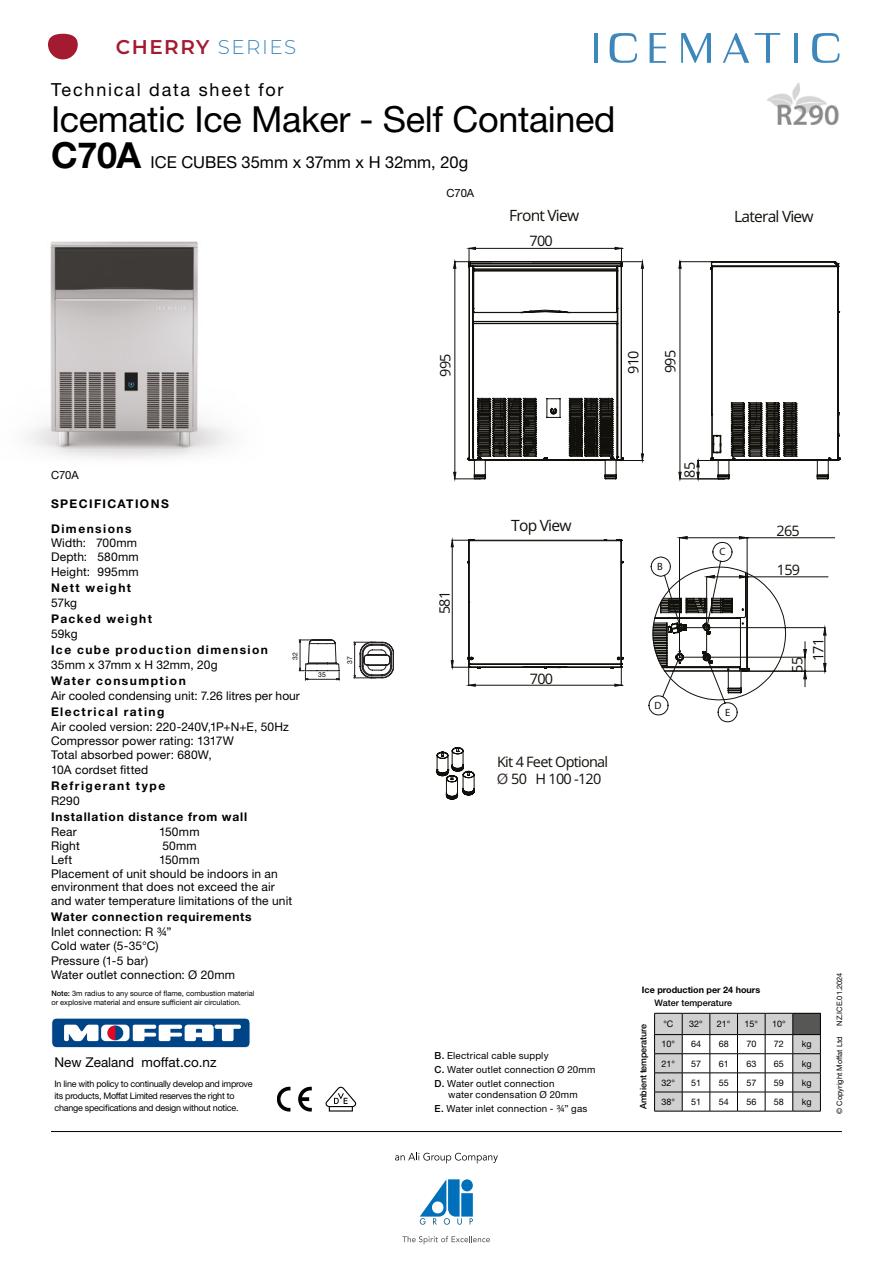
<style>
.page{position:relative;width:893px;height:1263px;background:#fff}
.page>*{position:absolute;margin:0;border:0;box-sizing:border-box;transform-origin:0 0}
.t1{font:36px "Helvetica Neue LT Std";letter-spacing:-.01em;color:#000}
.t2{font:600 19.95px "Montserrat";letter-spacing:.075em;color:#a41a30}
.t3{font:18px "Helvetica Neue LT Std";letter-spacing:.095em;color:#000}
.t4{font:16.5px "Helvetica Neue LT Std";color:#000}
.t5{font:15.45px "Open Sans";letter-spacing:-.05em;color:#12100b}
.t6{font:14.4px/17.2px "Open Sans";letter-spacing:-.05em;color:#12100b}
.t7{font:13.5px "Helvetica Neue LT Std";color:#000}
.t8{font:12px/14.4px "Helvetica Neue LT Std";letter-spacing:.01em;color:#000}
.t9{font:700 12px/24.5px "Helvetica Neue LT Std";letter-spacing:.12em;color:#000}
.t10{font:700 12px "Helvetica Neue LT Std";letter-spacing:.07em;color:#000}
.t11{font:700 12px "Helvetica Neue LT Std";letter-spacing:.065em;color:#000}
.t12{font:11.25px "Helvetica Neue LT Std";letter-spacing:-.01em;color:#000}
.t13{font:10.5px "Myriad Pro";color:#12100b}
.t14{font:9.75px/13.8px "Helvetica Neue LT Std";letter-spacing:.02em;color:#000}
.t15{font:9px/12px "Helvetica Neue LT Std";letter-spacing:-.03em;color:#000}
.t16{font:700 9px "Helvetica Neue LT Std";color:#000}
.t17{font:500 9px "Helvetica Neue LT Std";letter-spacing:-.02em;color:#000}
.t18{font:500 9px "Helvetica Neue LT Std";color:#000}
.t19{font:7.5px/9px "Helvetica Neue LT Std";color:#000}
.t20{font:6.75px "Helvetica Neue";color:#000}
.s1{font-weight:300;color:#3e87bb}
.s2{font-weight:700;font-size:36px}
.s3{font-weight:500}
.s4{font-family:"Helvetica Neue LT Std";color:#372f2d}
</style>
<div class="page">
<svg style="left:648px;top:687px;width:100px;height:35px"></svg>
<svg style="left:451px;top:247px;width:388px;height:440px"></svg>
<svg style="left:437px;top:747px;width:38px;height:53px"></svg>
<img style="left:28px;top:241px;width:202px;height:218px">
<svg style="left:48px;top:34px;width:30px;height:25px"></svg>
<svg style="left:402px;top:1236px;width:88px;height:8px"></svg>
<div style="left:461px;top:1179px;width:12px;height:12px;background:#0070ba;border-radius:50%"></div>
<div style="left:461px;top:1193px;width:12px;height:23px;background:#0070ba"></div>
<svg style="left:420px;top:1179px;width:42px;height:46px"></svg>
<svg style="left:470px;top:1218px;width:3px;height:6px"></svg>
<svg style="left:395px;top:1152px;width:103px;height:11px"></svg>
<hr style="left:51px;top:1131px;width:791px;height:1px;background:#000">
<svg style="left:51px;top:1018px;width:199px;height:30px"></svg>
<svg style="left:298px;top:1087px;width:14px;height:24px"></svg>
<svg style="left:277px;top:1087px;width:13px;height:24px"></svg>
<svg style="left:326px;top:1087px;width:30px;height:24px"></svg>
<svg style="left:609px;top:33px;width:28px;height:30px"></svg>
<svg style="left:812px;top:33px;width:27px;height:30px"></svg>
<hr style="left:594px;top:33px;width:4px;height:30px;background:#3e87bb">
<hr style="left:794px;top:33px;width:4px;height:30px;background:#3e87bb">
<svg style="left:650px;top:33px;width:16px;height:30px"></svg>
<svg style="left:681px;top:33px;width:30px;height:30px"></svg>
<svg style="left:723px;top:33px;width:26px;height:30px"></svg>
<svg style="left:755px;top:33px;width:25px;height:30px"></svg>
<svg style="left:654px;top:1013px;width:167px;height:99px"></svg>
<svg style="left:299px;top:640px;width:41px;height:40px"></svg>
<svg style="left:354px;top:641px;width:40px;height:38px"></svg>
<img style="left:767px;top:83px;width:72px;height:42px">
<h2 class="t2" style="left:116px;top:32px;width:182px">CHERRY <span class="s1">SERIES</span></h2>
<h3 class="t3" style="left:51px;top:79px;width:234px">Technical data sheet for</h3>
<h1 class="t1" style="left:51px;top:97px;width:566px">Icematic Ice Maker - Self Contained</h1>
<h3 class="t4" style="left:51px;top:152px;width:419px"><span class="s2">C70A</span> ICE CUBES 35mm x 37mm x H 32mm, 20g</h3>
<p class="t12" style="left:446px;top:187px;width:29px">C70A</p>
<p class="t5" style="left:509px;top:205px;width:71px">Front View</p>
<p class="t5" style="left:734px;top:205px;width:81px">Lateral View</p>
<p class="t6" style="left:529px;top:231px;width:25px">700</p>
<p class="t12" style="left:51px;top:468px;width:29px">C70A</p>
<p class="t9" style="left:51px;top:491px;width:119px">SPECIFICATIONS<br>Dimensions</p>
<p class="t8" style="left:51px;top:535px;width:89px">Width: 700mm<br>Depth: 580mm<br>Height: 995mm</p>
<p class="t9" style="left:51px;top:576px;width:82px">Nett weight</p>
<p class="t8" style="left:51px;top:595px;width:28px">57kg</p>
<p class="t9" style="left:51px;top:606px;width:102px">Packed weight</p>
<p class="t8" style="left:51px;top:626px;width:28px">59kg</p>
<p class="t9" style="left:51px;top:637px;width:219px">Ice cube production dimension</p>
<p class="t8" style="left:51px;top:657px;width:168px">35mm x 37mm x H 32mm, 20g</p>
<p class="t9" style="left:51px;top:668px;width:136px">Water consumption</p>
<p class="t8" style="left:51px;top:688px;width:250px">Air cooled condensing unit: 7.26 litres per hour</p>
<p class="t9" style="left:51px;top:699px;width:115px">Electrical rating</p>
<p class="t8" style="left:51px;top:719px;width:239px">Air cooled version: 220-240V,1P+N+E, 50Hz<br>Compressor power rating: 1317W<br>Total absorbed power: 680W,<br>10A cordset fitted</p>
<p class="t9" style="left:51px;top:773px;width:116px">Refrigerant type</p>
<p class="t8" style="left:51px;top:793px;width:30px">R290</p>
<p class="t10" style="left:51px;top:809px;width:198px">Installation distance from wall</p>
<p class="t8" style="left:51px;top:824px;width:27px">Rear</p>
<p class="t8" style="left:159px;top:824px;width:42px">150mm</p>
<p class="t8" style="left:51px;top:838px;width:30px">Right</p>
<p class="t8" style="left:162px;top:838px;width:36px">50mm</p>
<p class="t8" style="left:51px;top:853px;width:23px">Left</p>
<p class="t20" style="left:290px;top:660px;width:9px;rotate:-90deg">32</p>
<p class="t8" style="left:51px;top:853px;width:243px;line-height:13.5px;text-indent:108px">150mm<br>Placement of unit should be indoors in an environment that does not exceed the air and water temperature limitations of the unit</p>
<p class="t11" style="left:51px;top:910px;width:202px">Water connection requirements</p>
<p class="t8" style="left:51px;top:924px;width:185px">Inlet connection: R ¾”<br>Cold water (5-35°C)<br>Pressure (1-5 bar)<br>Water outlet connection: Ø 20mm</p>
<p class="t19" style="left:51px;top:988px;width:204px"><span class="s3">Note:</span> 3m radius to any source of flame, combustion material or explosive material and ensure sufficient air circulation.</p>
<p class="t20" style="left:318px;top:670px;width:9px">35</p>
<p class="t7" style="left:55px;top:1054px;width:163px">New Zealand moffat.co.nz</p>
<p class="t15" style="left:55px;top:1078px;width:200px">In line with policy to continually develop and improve its products, Moffat Limited reserves the right to change specifications and design without notice.</p>
<p class="t20" style="left:345px;top:664px;width:9px;rotate:-90deg">37</p>
<p class="t6" style="left:436px;top:377px;width:25px;rotate:-90deg">995</p>
<p class="t6" style="left:624px;top:374px;width:25px;rotate:-90deg">910</p>
<p class="t6" style="left:661px;top:373px;width:25px;rotate:-90deg">995</p>
<p class="t6" style="left:436px;top:614px;width:25px;rotate:-90deg">581</p>
<p class="t5" style="left:511px;top:515px;width:62px">Top View</p>
<p class="t6" style="left:530px;top:670px;width:25px">700</p>
<p class="t6" style="left:497px;top:753px;width:113px">Kit 4 Feet Optional<br><span class="s4">Ø</span> 50 H 100 -120</p>
<p class="t6" style="left:681px;top:478px;width:17px;rotate:-90deg">85</p>
<p class="t13" style="left:657px;top:560px;width:7px">B</p>
<p class="t13" style="left:719px;top:545px;width:8px">C</p>
<p class="t13" style="left:654px;top:698px;width:9px">D</p>
<p class="t13" style="left:725px;top:706px;width:7px">E</p>
<p class="t6" style="left:776px;top:521px;width:25px">265</p>
<p class="t6" style="left:777px;top:561px;width:25px">159</p>
<p class="t6" style="left:786px;top:661px;width:25px;line-height:21.3px;text-indent:-12px;rotate:-90deg">55<br>171</p>
<p class="t14" style="left:435px;top:1048px;width:162px"><span class="s3">B.</span> Electrical cable supply<br><span class="s3">C.</span> Water outlet connection Ø 20mm<br><span class="s3">D.</span> Water outlet connection</p>
<p class="t14" style="left:435px;top:1088px;width:154px;text-align:center">water condensation Ø 20mm<br><span class="s3">E.</span> Water inlet connection - ¾” gas</p>
<p class="t16" style="left:642px;top:984px;width:120px">Ice production per 24 hours</p>
<p class="t18" style="left:655px;top:997px;width:79px">Water temperature</p>
<p class="t17" style="left:638px;top:1109px;width:86px;rotate:-90deg">Ambient temperature</p>
<p class="t15" style="left:663px;top:1018px;width:12px">°C</p>
<p class="t15" style="left:689px;top:1018px;width:15px">32°</p>
<p class="t15" style="left:717px;top:1018px;width:15px">21°</p>
<p class="t15" style="left:744px;top:1018px;width:15px">15°</p>
<p class="t15" style="left:772px;top:1018px;width:15px">10°</p>
<p class="t15" style="left:662px;top:1038px;width:15px">10°</p>
<p class="t15" style="left:691px;top:1038px;width:12px">64</p>
<p class="t15" style="left:719px;top:1038px;width:12px">68</p>
<p class="t15" style="left:746px;top:1038px;width:12px">70</p>
<p class="t15" style="left:774px;top:1038px;width:12px">72</p>
<p class="t15" style="left:802px;top:1038px;width:11px">kg</p>
<p class="t15" style="left:662px;top:1057px;width:15px">21°</p>
<p class="t15" style="left:691px;top:1057px;width:12px">57</p>
<p class="t15" style="left:719px;top:1057px;width:12px">61</p>
<p class="t15" style="left:746px;top:1057px;width:12px">63</p>
<p class="t15" style="left:774px;top:1057px;width:12px">65</p>
<p class="t15" style="left:802px;top:1057px;width:11px">kg</p>
<p class="t15" style="left:662px;top:1076px;width:15px">32°</p>
<p class="t15" style="left:691px;top:1076px;width:12px">51</p>
<p class="t15" style="left:719px;top:1076px;width:12px">55</p>
<p class="t15" style="left:746px;top:1076px;width:12px">57</p>
<p class="t15" style="left:774px;top:1076px;width:12px">59</p>
<p class="t15" style="left:802px;top:1076px;width:11px">kg</p>
<p class="t15" style="left:662px;top:1095px;width:15px">38°</p>
<p class="t15" style="left:691px;top:1095px;width:12px">51</p>
<p class="t15" style="left:719px;top:1095px;width:12px">54</p>
<p class="t15" style="left:746px;top:1095px;width:12px">56</p>
<p class="t15" style="left:774px;top:1095px;width:12px">58</p>
<p class="t15" style="left:802px;top:1095px;width:11px">kg</p>
<p class="t19" style="left:835px;top:1026px;width:55px;rotate:-90deg">NZ.ICE.01.2024</p>
<p class="t19" style="left:835px;top:1114px;width:79px;rotate:-90deg">© Copyright Moffat Ltd</p>
</div>
